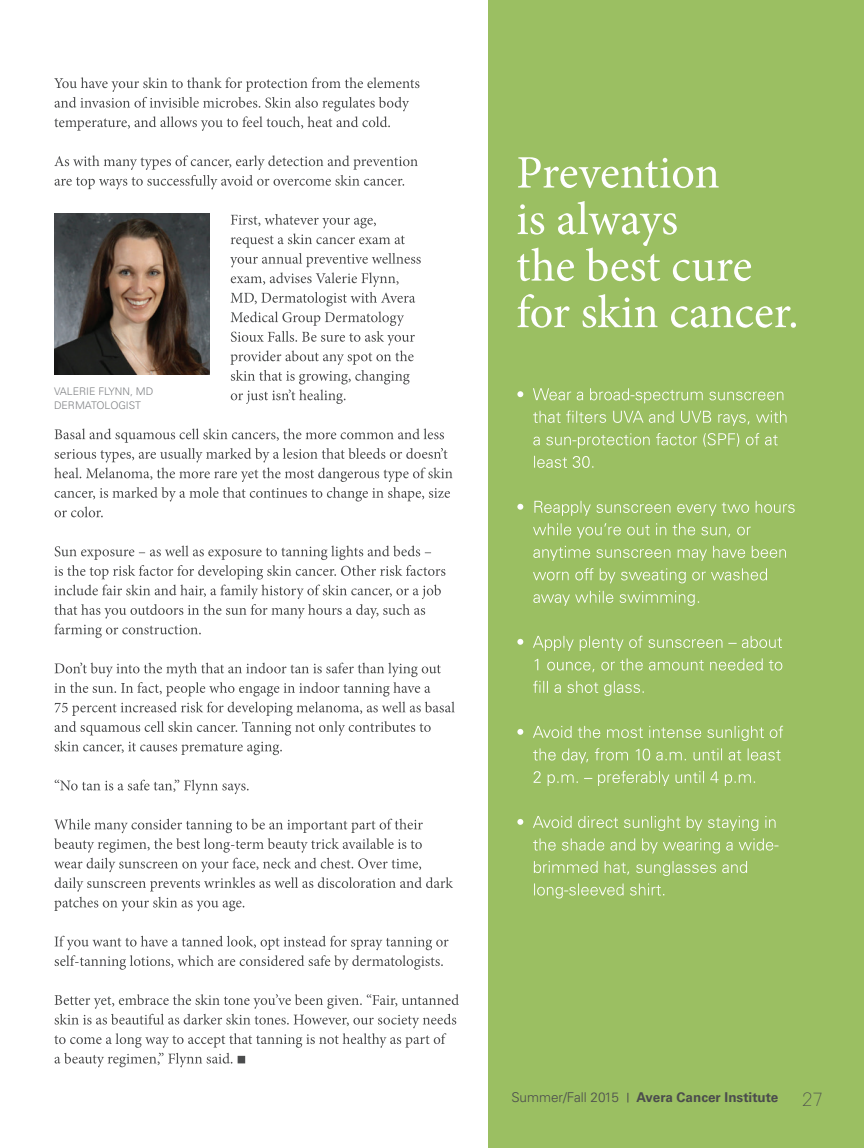
<style>
.page{position:relative;width:864px;height:1148px;background:#fff}
.page>*{position:absolute;margin:0;border:0;box-sizing:border-box;transform-origin:0 0}
.t1{font:condensed 19.5px "Lane";color:#4b4c4d}
.t2{font:700 13.5px "Univers";color:#4b4c4d}
.t3{font:300 13.5px "Univers";color:#4b4c4d}
.t4{font:300 10.5px/13.5px "Univers";color:#808285}
</style>
<div class="page">
<div style="left:488px;top:0;width:376px;height:1148px;background:#9bbf62"></div>
<svg style="left:54px;top:994px;width:405px;height:73px"></svg>
<svg style="left:55px;top:935px;width:394px;height:34px"></svg>
<svg style="left:54px;top:818px;width:399px;height:93px"></svg>
<svg style="left:55px;top:779px;width:194px;height:15px"></svg>
<svg style="left:54px;top:662px;width:401px;height:93px"></svg>
<svg style="left:54px;top:545px;width:391px;height:93px"></svg>
<svg style="left:54px;top:428px;width:399px;height:89px"></svg>
<svg style="left:230px;top:214px;width:191px;height:190px"></svg>
<svg style="left:54px;top:155px;width:364px;height:34px"></svg>
<svg style="left:54px;top:77px;width:365px;height:54px"></svg>
<svg style="left:534px;top:883px;width:130px;height:15px"></svg>
<svg style="left:534px;top:861px;width:213px;height:15px"></svg>
<svg style="left:533px;top:838px;width:246px;height:15px"></svg>
<svg style="left:517px;top:816px;width:259px;height:15px"></svg>
<svg style="left:534px;top:770px;width:221px;height:16px"></svg>
<svg style="left:533px;top:748px;width:248px;height:15px"></svg>
<svg style="left:517px;top:725px;width:266px;height:16px"></svg>
<svg style="left:533px;top:680px;width:111px;height:16px"></svg>
<svg style="left:535px;top:658px;width:247px;height:14px"></svg>
<svg style="left:517px;top:635px;width:265px;height:16px"></svg>
<svg style="left:533px;top:591px;width:166px;height:15px"></svg>
<svg style="left:533px;top:568px;width:234px;height:15px"></svg>
<svg style="left:533px;top:546px;width:253px;height:15px"></svg>
<svg style="left:533px;top:523px;width:218px;height:15px"></svg>
<svg style="left:517px;top:501px;width:278px;height:15px"></svg>
<svg style="left:534px;top:456px;width:59px;height:12px"></svg>
<svg style="left:533px;top:433px;width:245px;height:15px"></svg>
<svg style="left:533px;top:410px;width:254px;height:16px"></svg>
<svg style="left:517px;top:388px;width:266px;height:15px"></svg>
<svg style="left:517px;top:294px;width:279px;height:34px"></svg>
<svg style="left:517px;top:201px;width:234px;height:80px"></svg>
<svg style="left:518px;top:157px;width:201px;height:31px"></svg>
<img style="left:54px;top:213px;width:156px;height:161px">
<p class="t4" style="left:54px;top:385px;width:101px">VALERIE FLYNN, MD<br>DERMATOLOGIST</p>
<p class="t3" style="left:511px;top:1089px;width:109px">Summer/Fall 2015</p>
<p class="t2" style="left:637px;top:1089px;width:143px">Avera Cancer Institute</p>
<p class="t1" style="left:802px;top:1087px;width:22px">27</p>
</div>
